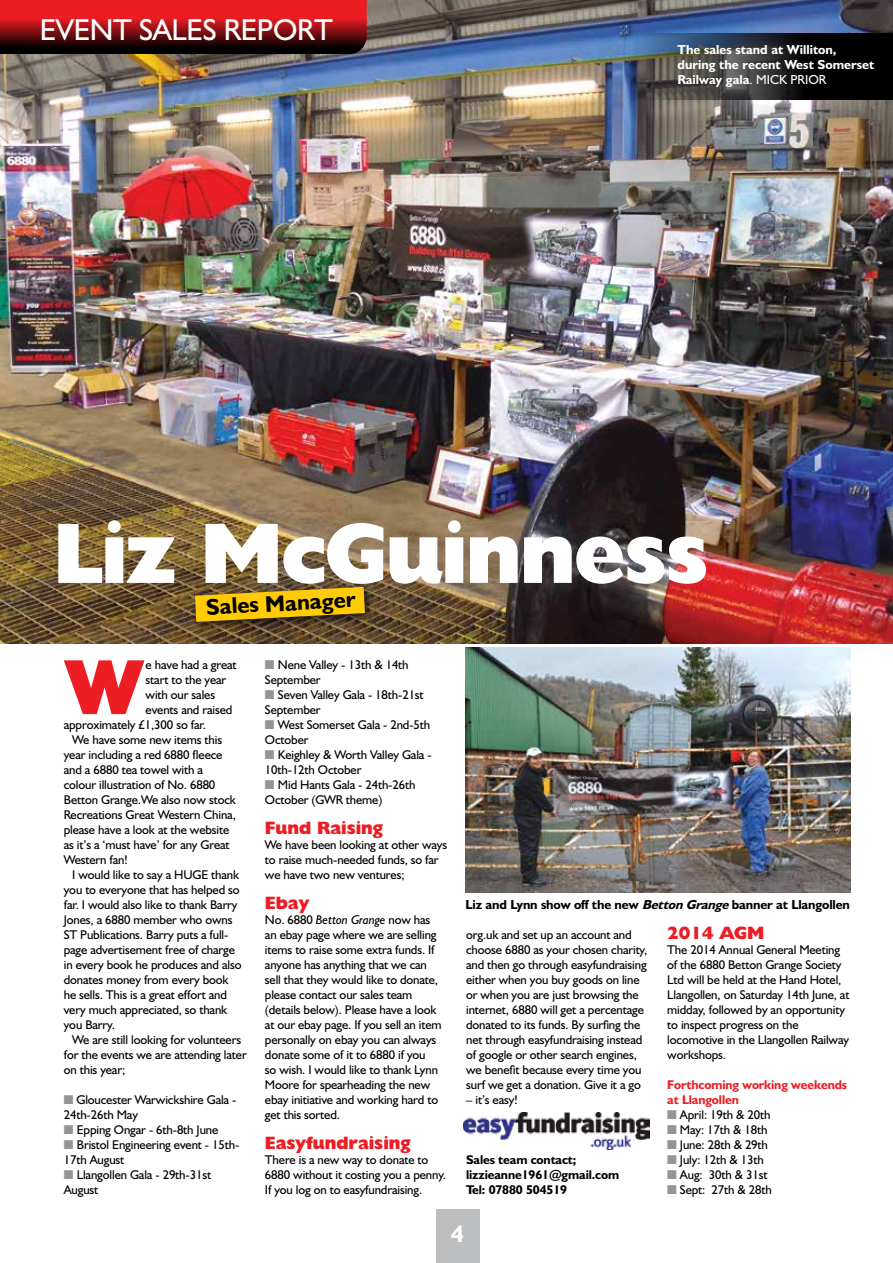
<style>
.page{position:relative;width:893px;height:1263px;background:#fff}
.page>*{position:absolute;margin:0;border:0;box-sizing:border-box;transform-origin:0 0}
.t1{font:800 86.25px "Humanist 521 BT";letter-spacing:-.02em;color:#fff}
.t2{font:800 78.6px "Humanist 521 BT";color:#ed1d24}
.t3{font:30.45px "Humanist 521 BT";letter-spacing:-.01em;color:#fff}
.t4{font:700 24px "Humanist 521 BT";color:#fff}
.t5{font:700 22.95px "Humanist 521 BT";color:#000}
.t6{font:800 18px "Humanist 521 BT";color:#ed1d24}
.t7{font:700 13.2px/15px "Humanist 521 BT";color:#fff}
.t8{font:700 13.2px "Humanist 521 BT";letter-spacing:-.01em;color:#000}
.t9{font:12.75px/15px "Humanist 521 BT";letter-spacing:-.01em;color:#000}
.t10{font:700 12.75px/15px "Humanist 521 BT";letter-spacing:-.01em;color:#000}
.t11{font:700 12.75px/15px "Humanist 521 BT";letter-spacing:-.01em;color:#ed1d24}
.s1{font-weight:400}
.s2{color:#939598}
.s3{font-style:italic}
</style>
<div class="page">
<div style="left:436px;top:1209px;width:44px;height:54px;background:#bcbec0"></div>
<img style="left:0;top:0;width:893px;height:643px">
<svg style="left:0;top:0;width:367px;height:54px;background:#901116"></svg>
<div style="left:190px;top:582px;width:186px;height:51px;background:#000;opacity:.75"></div>
<svg style="left:195px;top:587px;width:170px;height:35px;background:#d2a60d"></svg>
<img style="left:600px;top:33px;width:293px;height:67px">
<img style="left:464px;top:1113px;width:185px;height:36px">
<img style="left:466px;top:648px;width:384px;height:245px">
<h3 class="t3" style="left:40px;top:11px;width:295px">EVENT SALES REPORT</h3>
<p class="t7" style="left:677px;top:42px;width:198px">The sales stand at Williton, during the recent West Somerset<br>Railway gala<span class="s1">. MICK PRIOR</span></p>
<h1 class="t1" style="left:53px;top:500px;width:657px">Liz McGuinness</h1>
<h3 class="t5" style="left:205px;top:593px;width:151px;rotate:-3deg">Sales Manager</h3>
<h2 class="t2" style="left:67px;top:638px;width:77px">W</h2>
<p class="t9" style="left:146px;top:657px;width:93px">e have had a great</p>
<p class="t9" style="left:146px;top:672px;width:82px">start to the year</p>
<p class="t9" style="left:146px;top:687px;width:71px">with our sales</p>
<p class="t9" style="left:146px;top:702px;width:88px">events and raised</p>
<p class="t9" style="left:64px;top:717px;width:144px">approximately £1,300 so far.</p>
<p class="t9" style="left:72px;top:732px;width:151px">We have some new items this</p>
<p class="t9" style="left:64px;top:747px;width:160px">year including a red 6880 fleece</p>
<p class="t9" style="left:64px;top:762px;width:141px">and a 6880 tea towel with a</p>
<p class="t9" style="left:64px;top:777px;width:153px">colour illustration of No. 6880</p>
<p class="t9" style="left:64px;top:792px;width:174px">Betton Grange.We also now stock</p>
<p class="t9" style="left:64px;top:807px;width:174px">Recreations Great Western China,</p>
<p class="t9" style="left:64px;top:822px;width:167px">please have a look at the website</p>
<p class="t9" style="left:64px;top:837px;width:167px">as it’s a ‘must have’ for any Great</p>
<p class="t9" style="left:64px;top:852px;width:65px">Western fan!</p>
<p class="t9" style="left:72px;top:867px;width:169px">I would like to say a HUGE thank</p>
<p class="t9" style="left:64px;top:882px;width:177px">you to everyone that has helped so</p>
<p class="t9" style="left:64px;top:897px;width:175px">far. I would also like to thank Barry</p>
<p class="t9" style="left:64px;top:912px;width:170px">Jones, a 6880 member who owns</p>
<p class="t9" style="left:64px;top:927px;width:166px">ST Publications. Barry puts a full-</p>
<p class="t9" style="left:64px;top:942px;width:173px">page advertisement free of charge</p>
<p class="t9" style="left:64px;top:957px;width:179px">in every book he produces and also</p>
<p class="t9" style="left:64px;top:972px;width:166px">donates money from every book</p>
<p class="t9" style="left:64px;top:987px;width:165px">he sells. This is a great effort and</p>
<p class="t9" style="left:64px;top:1002px;width:165px">very much appreciated, so thank</p>
<p class="t9" style="left:64px;top:1017px;width:53px">you Barry.</p>
<p class="t9" style="left:72px;top:1032px;width:170px">We are still looking for volunteers</p>
<p class="t9" style="left:64px;top:1047px;width:185px">for the events we are attending later</p>
<p class="t9" style="left:64px;top:1062px;width:63px">on this year;</p>
<p class="t9" style="left:64px;top:1092px;width:174px"><span class="s2">■</span> Gloucester Warwickshire Gala -<br>24th-26th May</p>
<p class="t9" style="left:64px;top:1122px;width:156px"><span class="s2">■</span> Epping Ongar - 6th-8th June</p>
<p class="t9" style="left:64px;top:1137px;width:177px"><span class="s2">■</span> Bristol Engineering event - 15th-<br>17th August</p>
<p class="t9" style="left:64px;top:1167px;width:149px"><span class="s2">■</span> Llangollen Gala - 29th-31st<br>August</p>
<p class="t9" style="left:265px;top:657px;width:145px"><span class="s2">■</span> Nene Valley - 13th &amp; 14th<br>September</p>
<p class="t9" style="left:265px;top:687px;width:160px"><span class="s2">■</span> Seven Valley Gala - 18th-21st<br>September</p>
<p class="t9" style="left:265px;top:717px;width:167px"><span class="s2">■</span> West Somerset Gala - 2nd-5th<br>October</p>
<p class="t9" style="left:265px;top:747px;width:168px"><span class="s2">■</span> Keighley &amp; Worth Valley Gala -<br>10th-12th October</p>
<p class="t9" style="left:265px;top:777px;width:152px"><span class="s2">■</span> Mid Hants Gala - 24th-26th<br>October (GWR theme)</p>
<h3 class="t6" style="left:265px;top:817px;width:120px">Fund Raising</h3>
<p class="t9" style="left:265px;top:837px;width:184px">We have been looking at other ways to raise much-needed funds, so far we have two new ventures;</p>
<h3 class="t6" style="left:265px;top:892px;width:46px">Ebay</h3>
<p class="t9" style="left:265px;top:912px;width:178px">No. 6880 <span class="s3">Betton Grange</span> now has an ebay page where we are selling items to raise some extra funds. If anyone has anything that we can sell that they would like to donate, please contact our sales team (details below). Please have a look at our ebay page. If you sell an item personally on ebay you can always donate some of it to 6880 if you<br>so wish. I would like to thank Lynn<br>Moore for spearheading the new ebay initiative and working hard to get this sorted.</p>
<h3 class="t6" style="left:265px;top:1132px;width:147px">Easyfundraising</h3>
<p class="t9" style="left:265px;top:1152px;width:183px">There is a new way to donate to<br>6880 without it costing you a penny.<br>If you log on to easyfundraising.</p>
<p class="t8" style="left:466px;top:896px;width:386px">Liz and Lynn show off the new <span class="s3">BettonGrange</span>banner at Llangollen</p>
<p class="t9" style="left:466px;top:927px;width:183px">org.uk and set up an account and choose 6880 as your chosen charity, and then go through easyfundraising either when you buy goods on line or when you are just browsing the internet, 6880 will get a percentage donated to its funds. By surfing the net through easyfundraising instead of google or other search engines, we benefit because every time you surf we get a donation. Give it a go</p>
<p class="t9" style="left:466px;top:1092px;width:53px">– it’s easy!</p>
<p class="t10" style="left:466px;top:1152px;width:155px">Sales team contact; lizzieanne1961@gmail.com<br>Tel: 07880 504519</p>
<h3 class="t6" style="left:667px;top:922px;width:99px">2014 AGM</h3>
<p class="t9" style="left:667px;top:942px;width:184px">The 2014 Annual General Meeting of the 6880 Betton Grange Society<br>Ltd will be held at the Hand Hotel,<br>Llangollen, on Saturday 14th June, at midday, followed by an opportunity to inspect progress on the locomotive in the Llangollen Railway workshops.</p>
<p class="t11" style="left:667px;top:1077px;width:181px">Forthcoming working weekends at Llangollen</p>
<p class="t9" style="left:667px;top:1107px;width:105px"><span class="s2">■</span> April: 19th &amp; 20th</p>
<p class="t9" style="left:667px;top:1122px;width:102px"><span class="s2">■</span> May: 17th &amp; 18th</p>
<p class="t9" style="left:667px;top:1137px;width:102px"><span class="s2">■</span> June: 28th &amp; 29th</p>
<p class="t9" style="left:667px;top:1152px;width:98px"><span class="s2">■</span> July: 12th &amp; 13th</p>
<p class="t9" style="left:667px;top:1167px;width:102px"><span class="s2">■</span> Aug: 30th &amp; 31st</p>
<p class="t9" style="left:667px;top:1182px;width:106px"><span class="s2">■</span> Sept: 27th &amp; 28th</p>
<h3 class="t4" style="left:451px;top:1219px;width:15px">4</h3>
</div>
